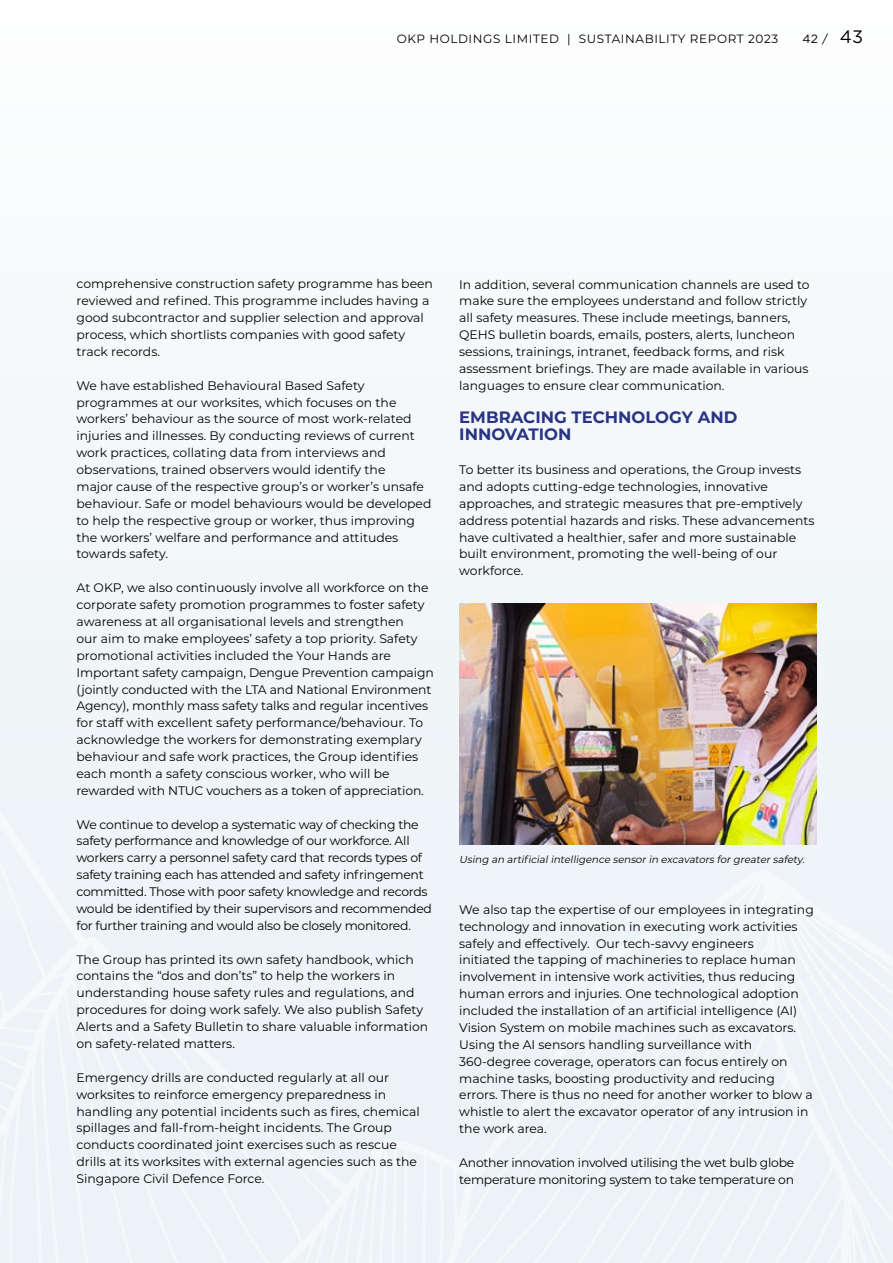
<style>
.page{position:relative;width:893px;height:1263px;background:#f7fafb}
.page>*{position:absolute;margin:0;border:0;box-sizing:border-box;transform-origin:0 0}
.t1{font:700 16.5px/17px "Montserrat";color:#293584}
.t2{font:12.3px/17px "Montserrat";color:#000}
.t3{font:12.3px/17px "Montserrat";letter-spacing:-.02em;color:#000}
.t4{font:12px "Montserrat";letter-spacing:.05em;color:#000}
.t5{font:12px "Gotham";color:#000}
.t6{font:italic 10.2px "Montserrat";color:#000}
.s1{font-size:18px}
</style>
<div class="page">
<div style="left:0;top:603px;width:893px;height:660px;background:#edf4f7"></div>
<img style="left:459px;top:604px;width:357px;height:240px">
<p class="t4" style="left:397px;top:30px;width:383px">OKP HOLDINGS LIMITED | SUSTAINABILITY REPORT 2023</p>
<p class="t5" style="left:802px;top:31px;width:62px">42 / <span class="s1">43</span></p>
<p class="t2" style="left:77px;top:275px;width:358px">comprehensive construction safety programme has been reviewed and refined. This programme includes having a good subcontractor and supplier selection and approval process, which shortlists companies with good safety track records.</p>
<p class="t2" style="left:77px;top:376px;width:356px">We have established Behavioural Based Safety programmes at our worksites, which focuses on the workers’ behaviour as the source of most work-related injuries and illnesses. By conducting reviews of current work practices, collating data from interviews and observations, trained observers would identify the<br>major cause of the respective group’s or worker’s unsafe behaviour. Safe or model behaviours would be developed to help the respective group or worker, thus improving the workers’ welfare and performance and attitudes towards safety.</p>
<p class="t2" style="left:77px;top:579px;width:359px">At OKP, we also continuously involve all workforce on the corporate safety promotion programmes to foster safety awareness at all organisational levels and strengthen<br>our aim to make employees’ safety a top priority. Safety promotional activities included the Your Hands are Important safety campaign, Dengue Prevention campaign (jointly conducted with the LTA and National Environment Agency), monthly mass safety talks and regular incentives for staff with excellent safety performance/behaviour. To acknowledge the workers for demonstrating exemplary behaviour and safe work practices, the Group identifies each month a safety conscious worker, who will be rewarded with NTUC vouchers as a token of appreciation.</p>
<p class="t3" style="left:77px;top:815px;width:357px">We continue to develop a systematic way of checking the safety performance and knowledge of our workforce. All workers carry a personnel safety card that records types of safety training each has attended and safety infringement committed. Those with poor safety knowledge and records would be identified by their supervisors and recommended for further training and would also be closely monitored.</p>
<p class="t2" style="left:77px;top:950px;width:353px">The Group has printed its own safety handbook, which contains the “dos and don’ts” to help the workers in understanding house safety rules and regulations, and procedures for doing work safely. We also publish Safety Alerts and a Safety Bulletin to share valuable information on safety-related matters.</p>
<p class="t2" style="left:77px;top:1068px;width:345px">Emergency drills are conducted regularly at all our worksites to reinforce emergency preparedness in handling any potential incidents such as fires, chemical spillages and fall-from-height incidents. The Group conducts coordinated joint exercises such as rescue drills at its worksites with external agencies such as the Singapore Civil Defence Force.</p>
<p class="t2" style="left:459px;top:275px;width:352px">In addition, several communication channels are used to make sure the employees understand and follow strictly all safety measures. These include meetings, banners, QEHS bulletin boards, emails, posters, alerts, luncheon sessions, trainings, intranet, feedback forms, and risk assessment briefings. They are made available in various languages to ensure clear communication.</p>
<h1 class="t1" style="left:459px;top:408px;width:280px">EMBRACING TECHNOLOGY AND<br>INNOVATION</h1>
<p class="t2" style="left:459px;top:461px;width:357px">To better its business and operations, the Group invests and adopts cutting-edge technologies, innovative approaches, and strategic measures that pre-emptively address potential hazards and risks. These advancements have cultivated a healthier, safer and more sustainable built environment, promoting the well-being of our workforce.</p>
<p class="t6" style="left:459px;top:852px;width:349px">Using an artificialintelligence sensorin excavators forgreatersafety.</p>
<p class="t2" style="left:459px;top:900px;width:356px">We also tap the expertise of our employees in integrating technology and innovation in executing work activities safely and effectively. Our tech-savvy engineers<br>initiated the tapping of machineries to replace human involvement in intensive work activities, thus reducing human errors and injuries. One technological adoption included the installation of an artificial intelligence (AI)<br>Vision System on mobile machines such as excavators.<br>Using the AI sensors handling surveillance with 360-degree coverage, operators can focus entirely on machine tasks, boosting productivity and reducing errors. There is thus no need for another worker to blow a whistle to alert the excavator operator of any intrusion in the work area.</p>
<p class="t3" style="left:459px;top:1154px;width:337px">Another innovation involved utilising the wet bulb globe temperature monitoring system to take temperature on</p>
</div>
